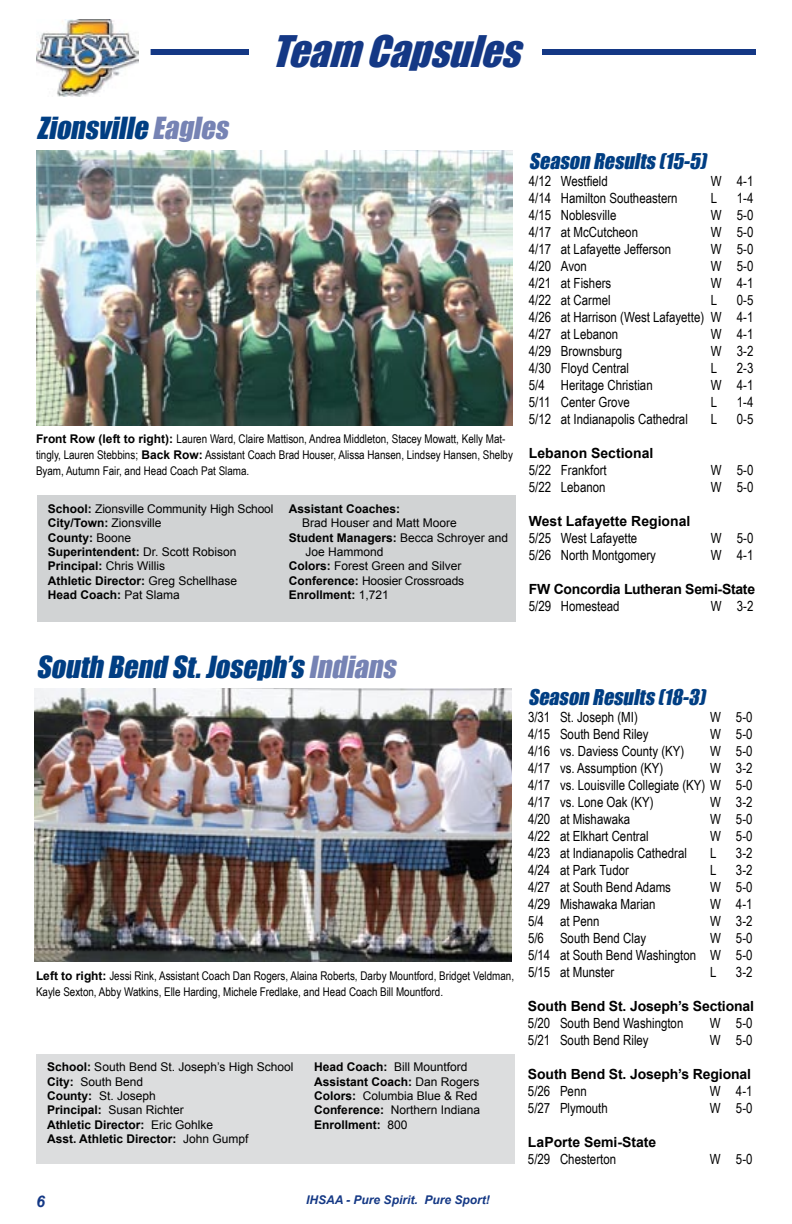
<style>
.page{position:relative;width:792px;height:1224px;background:#fff}
.page>*{position:absolute;margin:0;border:0;box-sizing:border-box;transform-origin:0 0}
.t1{font:italic 40px "Impact";color:#143885}
.t2{font:italic 28px "Impact";color:#003e83}
.t3{font:italic 20px "Impact";color:#003e83}
.t4{font:italic 700 16px "Arial";color:#143885}
.t5{font:14px/17px "Arial Narrow";color:#000;text-align:justify}
.t6{font:700 14px "Arial";letter-spacing:-.01em;color:#000}
.t7{font:12px/14.4px "Arial";color:#000}
.t8{font:12px/16px "Arial Narrow";color:#000}
.t9{font:700 12px "Arial";color:#000}
.t10{font:12px "Arial";letter-spacing:-.02em;color:#000}
.t11{font:italic 700 12px "Arial";color:#143885}
.s1{color:#7683b4}
.s2{font-family:"Arial";font-weight:700}
.s3{font-weight:700}
.s4{font-weight:400}
</style>
<div class="page">
<img style="left:36px;top:20px;width:103px;height:77px">
<div style="left:151px;top:49px;width:605px;height:6px;background:#143885"></div>
<div style="left:249px;top:36px;width:292px;height:41px;background:#fff"></div>
<div style="left:36px;top:1054px;width:479px;height:110px;background:#dcddde"></div>
<div style="left:37px;top:496px;width:479px;height:126px;background:#d1d3d4"></div>
<img style="left:36px;top:151px;width:477px;height:274px">
<img style="left:34px;top:689px;width:478px;height:273px">
<h2 class="t2" style="left:37px;top:106px;width:200px">Zionsville <span class="s1">Eagles</span></h2>
<h1 class="t1" style="left:271px;top:21px;width:266px">Team Capsules</h1>
<h3 class="t3" style="left:529px;top:145px;width:184px">Season Results(15-5)</h3>
<p class="t5" style="left:529px;top:172px;width:81px">4/12 Westfield</p>
<p class="t5" style="left:711px;top:172px;width:44px">W 4-1</p>
<p class="t5" style="left:529px;top:189px;width:150px">4/14 Hamilton Southeastern</p>
<p class="t5" style="left:711px;top:189px;width:8px">L</p>
<p class="t5" style="left:737px;top:189px;width:18px">1-4</p>
<p class="t5" style="left:529px;top:206px;width:89px">4/15 Noblesville</p>
<p class="t5" style="left:711px;top:206px;width:44px">W 5-0</p>
<p class="t5" style="left:529px;top:223px;width:111px">4/17 at McCutcheon</p>
<p class="t5" style="left:711px;top:223px;width:44px">W 5-0</p>
<p class="t5" style="left:529px;top:240px;width:144px">4/17 at Lafayette Jefferson</p>
<p class="t5" style="left:711px;top:240px;width:44px">W 5-0</p>
<p class="t5" style="left:529px;top:257px;width:59px">4/20 Avon</p>
<p class="t5" style="left:711px;top:257px;width:44px">W 5-0</p>
<p class="t5" style="left:529px;top:274px;width:84px">4/21 at Fishers</p>
<p class="t5" style="left:711px;top:274px;width:44px">W 4-1</p>
<p class="t5" style="left:529px;top:291px;width:83px">4/22 at Carmel</p>
<p class="t5" style="left:711px;top:291px;width:8px">L</p>
<p class="t5" style="left:529px;top:291px;width:226px;text-indent:208px">0-5<br>4/26 at Harrison (West Lafayette) W 4-1<br>4/27 at Lebanon</p>
<p class="t5" style="left:711px;top:325px;width:44px">W 4-1</p>
<p class="t8" style="left:36px;top:430px;width:478px"><span class="s2">Front Row (left to right):</span> Lauren Ward, Claire Mattison, Andrea Middleton, Stacey Mowatt, Kelly Mat&shy;tingly, Lauren Stebbins; <span class="s2">Back Row:</span> Assistant Coach Brad Houser, Alissa Hansen, Lindsey Hansen, Shelby<br>Byam, Autumn Fair, and Head Coach Pat Slama.</p>
<p class="t7" style="left:48px;top:501px;width:227px"><span class="s3">School:</span> Zionsville Community High School<br><span class="s3">City/Town:</span> Zionsville<br><span class="s3">County:</span> Boone<br><span class="s3">Superintendent:</span> Dr. Scott Robison<br><span class="s3">Principal:</span> Chris Willis<br><span class="s3">Athletic Director:</span> Greg Schellhase<br><span class="s3">Head Coach:</span> Pat Slama</p>
<p class="t9" style="left:289px;top:501px;width:113px">Assistant Coaches:</p>
<p class="t7" style="left:302px;top:516px;width:156px">Brad Houser and Matt Moore</p>
<p class="t9" style="left:289px;top:529px;width:221px">Student Managers: <span class="s4">Becca Schroyer and</span></p>
<p class="t7" style="left:306px;top:545px;width:80px">Joe Hammond</p>
<p class="t7" style="left:289px;top:559px;width:174px"><span class="s3">Colors:</span> Forest Green and Silver</p>
<p class="t10" style="left:289px;top:573px;width:177px"><span class="s3">Conference:</span> Hoosier Crossroads</p>
<p class="t9" style="left:289px;top:587px;width:102px">Enrollment: <span class="s4">1,721</span></p>
<p class="t5" style="left:529px;top:342px;width:95px">4/29 Brownsburg</p>
<p class="t5" style="left:711px;top:342px;width:44px">W 3-2</p>
<p class="t5" style="left:529px;top:359px;width:102px">4/30 Floyd Central</p>
<p class="t5" style="left:711px;top:359px;width:8px">L</p>
<p class="t5" style="left:737px;top:359px;width:18px">2-3</p>
<p class="t5" style="left:529px;top:376px;width:125px">5/4 Heritage Christian</p>
<p class="t5" style="left:711px;top:376px;width:44px">W 4-1</p>
<p class="t5" style="left:529px;top:393px;width:102px">5/11 Center Grove</p>
<p class="t5" style="left:711px;top:393px;width:8px">L</p>
<p class="t5" style="left:737px;top:393px;width:18px">1-4</p>
<p class="t5" style="left:529px;top:410px;width:160px">5/12 at Indianapolis Cathedral</p>
<p class="t5" style="left:711px;top:410px;width:8px">L</p>
<p class="t5" style="left:737px;top:410px;width:18px">0-5</p>
<p class="t6" style="left:529px;top:444px;width:126px">Lebanon Sectional</p>
<p class="t5" style="left:529px;top:461px;width:79px">5/22 Frankfort</p>
<p class="t5" style="left:711px;top:461px;width:44px">W 5-0</p>
<p class="t5" style="left:529px;top:478px;width:78px">5/22 Lebanon</p>
<p class="t5" style="left:711px;top:478px;width:44px">W 5-0</p>
<p class="t6" style="left:529px;top:512px;width:163px">West Lafayette Regional</p>
<p class="t5" style="left:529px;top:529px;width:110px">5/25 West Lafayette</p>
<p class="t5" style="left:711px;top:529px;width:44px">W 5-0</p>
<p class="t5" style="left:529px;top:546px;width:129px">5/26 North Montgomery</p>
<p class="t5" style="left:711px;top:546px;width:44px">W 4-1</p>
<p class="t6" style="left:529px;top:580px;width:228px">FW Concordia Lutheran Semi-State</p>
<p class="t5" style="left:529px;top:597px;width:92px">5/29 Homestead</p>
<p class="t5" style="left:711px;top:597px;width:44px">W 3-2</p>
<h2 class="t2" style="left:36px;top:645px;width:368px">South Bend St.Joseph’s<span class="s1">Indians</span></h2>
<p class="t8" style="left:36px;top:968px;width:480px"><span class="s2">Left to right:</span> Jessi Rink, Assistant Coach Dan Rogers, Alaina Roberts, Darby Mountford, Bridget Veldman,<br>Kayle Sexton, Abby Watkins, Elle Harding, Michele Fredlake, and Head Coach Bill Mountford.</p>
<p class="t7" style="left:47px;top:1060px;width:248px"><span class="s3">School:</span> South Bend St. Joseph’s High School<br><span class="s3">City:</span> South Bend<br><span class="s3">County:</span> St. Joseph<br><span class="s3">Principal:</span> Susan Richter<br><span class="s3">Athletic Director:</span> Eric Gohlke<br><span class="s3">Asst. Athletic Director:</span> John Gumpf</p>
<p class="t7" style="left:314px;top:1060px;width:168px"><span class="s3">Head Coach:</span> Bill Mountford<br><span class="s3">Assistant Coach:</span> Dan Rogers<br><span class="s3">Colors:</span> Columbia Blue &amp; Red<br><span class="s3">Conference:</span> Northern Indiana<br><span class="s3">Enrollment:</span> 800</p>
<p class="t4" style="left:36px;top:1191px;width:10px">6</p>
<p class="t11" style="left:306px;top:1192px;width:185px">IHSAA - Pure Spirit. Pure Sport!</p>
<h3 class="t3" style="left:528px;top:682px;width:184px">Season Results(18-3)</h3>
<p class="t5" style="left:528px;top:708px;width:111px">3/31 St. Joseph (MI)</p>
<p class="t5" style="left:710px;top:708px;width:44px">W 5-0</p>
<p class="t5" style="left:528px;top:725px;width:122px">4/15 South Bend Riley</p>
<p class="t5" style="left:710px;top:725px;width:44px">W 5-0</p>
<p class="t5" style="left:528px;top:742px;width:158px">4/16 vs. Daviess County (KY)</p>
<p class="t5" style="left:710px;top:742px;width:44px">W 5-0</p>
<p class="t5" style="left:528px;top:759px;width:137px">4/17 vs. Assumption (KY)</p>
<p class="t5" style="left:528px;top:759px;width:226px;text-indent:182px">W 3-2<br>4/17 vs. Louisville Collegiate (KY) W 5-0<br>4/17 vs. Lone Oak (KY)</p>
<p class="t5" style="left:710px;top:793px;width:44px">W 3-2</p>
<p class="t5" style="left:528px;top:810px;width:104px">4/20 at Mishawaka</p>
<p class="t5" style="left:710px;top:810px;width:44px">W 5-0</p>
<p class="t5" style="left:528px;top:827px;width:122px">4/22 at Elkhart Central</p>
<p class="t5" style="left:710px;top:827px;width:44px">W 5-0</p>
<p class="t5" style="left:528px;top:844px;width:160px">4/23 at Indianapolis Cathedral</p>
<p class="t5" style="left:710px;top:844px;width:8px">L</p>
<p class="t5" style="left:736px;top:844px;width:18px">3-2</p>
<p class="t5" style="left:528px;top:861px;width:102px">4/24 at Park Tudor</p>
<p class="t5" style="left:710px;top:861px;width:8px">L</p>
<p class="t5" style="left:736px;top:861px;width:18px">3-2</p>
<p class="t5" style="left:528px;top:878px;width:145px">4/27 at South Bend Adams</p>
<p class="t5" style="left:710px;top:878px;width:44px">W 5-0</p>
<p class="t5" style="left:528px;top:895px;width:129px">4/29 Mishawaka Marian</p>
<p class="t5" style="left:710px;top:895px;width:44px">W 4-1</p>
<p class="t5" style="left:528px;top:912px;width:73px">5/4 at Penn</p>
<p class="t5" style="left:710px;top:912px;width:44px">W 3-2</p>
<p class="t5" style="left:528px;top:929px;width:120px">5/6 South Bend Clay</p>
<p class="t5" style="left:528px;top:929px;width:226px;text-indent:182px">W 5-0<br>5/14 at South Bend Washington W 5-0<br>5/15 at Munster</p>
<p class="t5" style="left:710px;top:963px;width:8px">L</p>
<p class="t5" style="left:736px;top:963px;width:18px">3-2</p>
<p class="t6" style="left:528px;top:997px;width:228px">South Bend St. Joseph’s Sectional</p>
<p class="t5" style="left:528px;top:1014px;width:157px">5/20 South Bend Washington</p>
<p class="t5" style="left:710px;top:1014px;width:44px">W 5-0</p>
<p class="t5" style="left:528px;top:1031px;width:122px">5/21 South Bend Riley</p>
<p class="t5" style="left:710px;top:1031px;width:44px">W 5-0</p>
<p class="t6" style="left:528px;top:1065px;width:225px">South Bend St. Joseph’s Regional</p>
<p class="t5" style="left:528px;top:1082px;width:60px">5/26 Penn</p>
<p class="t5" style="left:710px;top:1082px;width:44px">W 4-1</p>
<p class="t5" style="left:528px;top:1099px;width:81px">5/27 Plymouth</p>
<p class="t5" style="left:710px;top:1099px;width:44px">W 5-0</p>
<p class="t6" style="left:528px;top:1133px;width:130px">LaPorte Semi-State</p>
<p class="t5" style="left:528px;top:1150px;width:90px">5/29 Chesterton</p>
<p class="t5" style="left:710px;top:1150px;width:44px">W 5-0</p>
</div>
